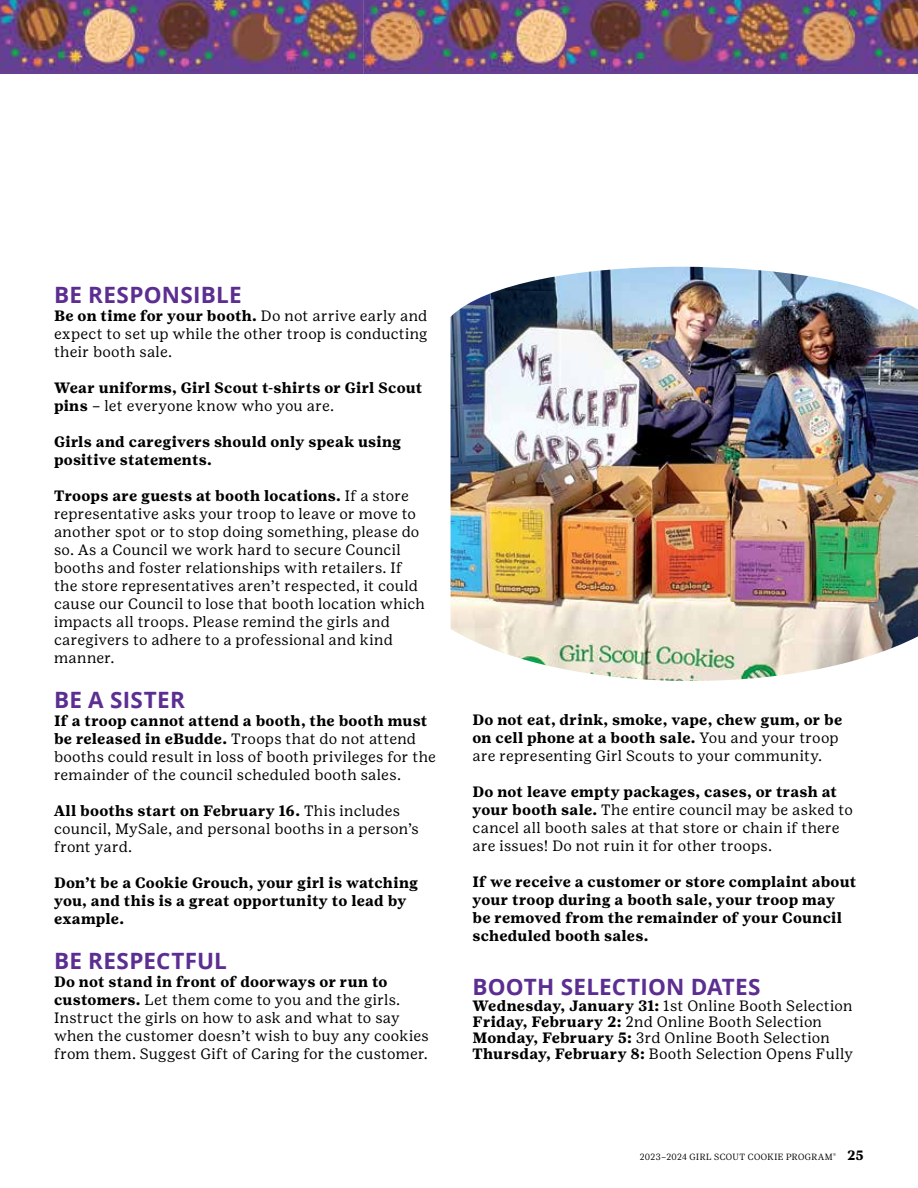
<style>
.page{position:relative;width:918px;height:1188px;background:#fff}
.page>*{position:absolute;margin:0;border:0;box-sizing:border-box;transform-origin:0 0}
.t1{font:700 22.5px "Open Sans";letter-spacing:.015em;color:#5c2e91}
.t2{font:15px/18px "Girl Scout Text";letter-spacing:.015em;color:#000}
.t3{font:700 15px/18px "Girl Scout Text";letter-spacing:.01em;color:#000}
.t4{font:700 13.5px "Girl Scout Text";color:#000}
.t5{font:300 9px "Girl Scout Display";letter-spacing:.04em;color:#000}
.s1{font-weight:700}
.s2{font-weight:400}
</style>
<div class="page">
<img style="left:451px;top:267px;width:467px;height:414px">
<img style="left:0;top:0;width:918px;height:74px">
<h1 class="t1" style="left:54px;top:279px;width:189px">BE RESPONSIBLE</h1>
<p class="t2" style="left:54px;top:307px;width:375px;text-align:justify"><span class="s1">Be on time for your booth.</span> Do not arrive early and expect to set up while the other troop is conducting their booth sale.</p>
<p class="t3" style="left:54px;top:379px;width:370px">Wear uniforms, Girl Scout t-shirts or Girl Scout pins <span class="s2">– let everyone know who you are.</span></p>
<p class="t3" style="left:54px;top:433px;width:349px">Girls and caregivers should only speak using positive statements.</p>
<p class="t2" style="left:54px;top:487px;width:373px"><span class="s1">Troops are guests at booth locations.</span> If a store representative asks your troop to leave or move to another spot or to stop doing something, please do so. As a Council we work hard to secure Council booths and foster relationships with retailers. If the store representatives aren’t respected, it could cause our Council to lose that booth location which impacts all troops. Please remind the girls and caregivers to adhere to a professional and kind manner.</p>
<h1 class="t1" style="left:54px;top:684px;width:132px">BE A SISTER</h1>
<p class="t2" style="left:54px;top:712px;width:384px"><span class="s1">If a troop cannot attend a booth, the booth must be released in eBudde.</span> Troops that do not attend booths could result in loss of booth privileges for the remainder of the council scheduled booth sales.</p>
<p class="t2" style="left:54px;top:802px;width:366px"><span class="s1">All booths start on February 16.</span> This includes council, MySale, and personal booths in a person’s front yard.</p>
<p class="t3" style="left:54px;top:874px;width:366px">Don’t be a Cookie Grouch, your girl is watching you, and this is a great opportunity to lead by example.</p>
<h1 class="t1" style="left:54px;top:945px;width:174px">BE RESPECTFUL</h1>
<p class="t2" style="left:54px;top:973px;width:376px"><span class="s1">Do not stand in front of doorways or run to customers.</span> Let them come to you and the girls.<br>Instruct the girls on how to ask and what to say when the customer doesn’t wish to buy any cookies from them. Suggest Gift of Caring for the customer.</p>
<p class="t3" style="left:472px;top:711px;width:371px">Do not eat, drink, smoke, vape, chew gum, or be on cell phone at a booth sale. <span class="s2">You and your troop are representing Girl Scouts to your community.</span></p>
<p class="t2" style="left:472px;top:783px;width:382px"><span class="s1">Do not leave empty packages, cases, or trash at your booth sale.</span> The entire council may be asked to cancel all booth sales at that store or chain if there are issues! Do not ruin it for other troops.</p>
<p class="t3" style="left:472px;top:873px;width:385px">If we receive a customer or store complaint about your troop during a booth sale, your troop may be removed from the remainder of your Council scheduled booth sales.</p>
<h1 class="t1" style="left:472px;top:971px;width:290px">BOOTH SELECTION DATES</h1>
<p class="t2" style="left:472px;top:998px;width:382px;line-height:16px"><span class="s1">Wednesday, January 31:</span> 1st Online Booth Selection <span class="s1">Friday, February 2:</span> 2nd Online Booth Selection <span class="s1">Monday, February 5:</span> 3rd Online Booth Selection <span class="s1">Thursday, February 8:</span> Booth Selection Opens Fully</p>
<p class="t5" style="left:640px;top:1152px;width:198px">2023–2024 GIRL SCOUT COOKIE PROGRAM<sup>®</sup></p>
<p class="t4" style="left:847px;top:1147px;width:18px">25</p>
</div>
